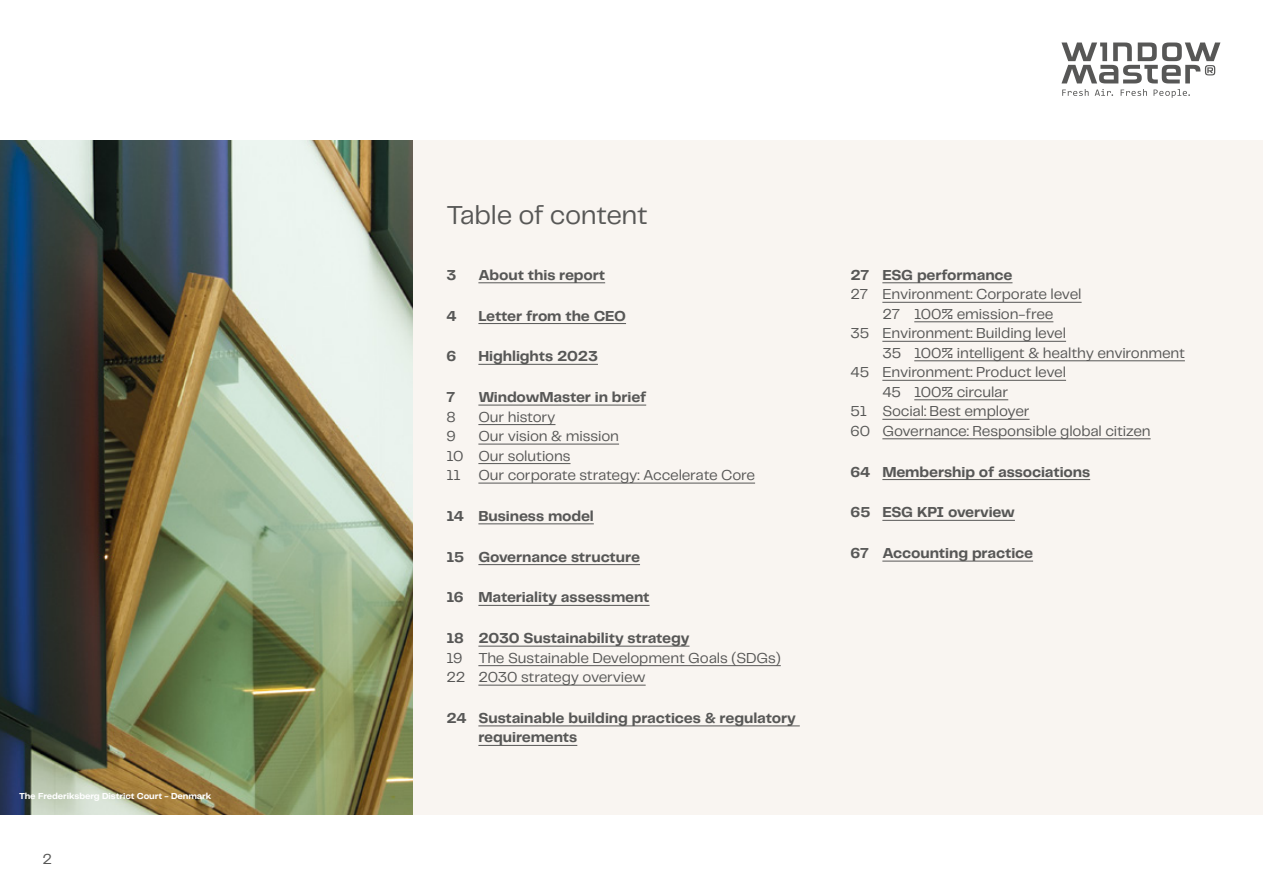
<style>
.page{position:relative;width:1263px;height:893px;background:#fff}
.page>*{position:absolute;margin:0;border:0;box-sizing:border-box;transform-origin:0 0}
.t1{font:27px "Telegraf";letter-spacing:-.01em;color:#575756}
.t2{font:15px/19.5px "Telegraf";letter-spacing:-.01em;color:#575756}
.t3{font:700 15px/19.5px "Telegraf";letter-spacing:-.01em;color:#575756}
.t4{font:700 9px "Telegraf";letter-spacing:-.01em;color:#fff}
</style>
<div class="page">
<svg style="left:1061px;top:43px;width:159px;height:40px"></svg>
<svg style="left:1062px;top:89px;width:26px;height:7px"></svg>
<svg style="left:1095px;top:89px;width:18px;height:7px"></svg>
<svg style="left:1121px;top:89px;width:26px;height:7px"></svg>
<svg style="left:1153px;top:89px;width:37px;height:9px"></svg>
<div style="left:412px;top:140px;width:851px;height:674px;background:#f9f5f1"></div>
<img style="left:0;top:140px;width:412px;height:674px">
<hr style="left:478px;top:282px;width:127px;height:1px;background:#575756">
<hr style="left:478px;top:323px;width:148px;height:1px;background:#575756">
<hr style="left:478px;top:364px;width:120px;height:1px;background:#575756">
<hr style="left:478px;top:405px;width:168px;height:1px;background:#575756">
<hr style="left:478px;top:424px;width:77px;height:1px;background:#575756">
<hr style="left:478px;top:444px;width:141px;height:1px;background:#575756">
<hr style="left:478px;top:463px;width:92px;height:1px;background:#575756">
<hr style="left:478px;top:483px;width:277px;height:1px;background:#575756">
<hr style="left:478px;top:523px;width:116px;height:1px;background:#575756">
<hr style="left:478px;top:564px;width:162px;height:1px;background:#575756">
<hr style="left:478px;top:605px;width:172px;height:1px;background:#575756">
<hr style="left:478px;top:646px;width:211px;height:1px;background:#575756">
<hr style="left:478px;top:665px;width:303px;height:1px;background:#575756">
<hr style="left:478px;top:685px;width:168px;height:1px;background:#575756">
<hr style="left:478px;top:725px;width:322px;height:1px;background:#575756">
<hr style="left:478px;top:745px;width:99px;height:1px;background:#575756">
<hr style="left:882px;top:282px;width:130px;height:1px;background:#575756">
<hr style="left:882px;top:302px;width:199px;height:1px;background:#575756">
<hr style="left:914px;top:321px;width:139px;height:1px;background:#575756">
<hr style="left:882px;top:341px;width:184px;height:1px;background:#575756">
<hr style="left:914px;top:360px;width:271px;height:1px;background:#575756">
<hr style="left:882px;top:380px;width:184px;height:1px;background:#575756">
<hr style="left:914px;top:399px;width:94px;height:1px;background:#575756">
<hr style="left:882px;top:419px;width:147px;height:1px;background:#575756">
<hr style="left:882px;top:438px;width:269px;height:1px;background:#575756">
<hr style="left:882px;top:479px;width:208px;height:1px;background:#575756">
<hr style="left:882px;top:520px;width:133px;height:1px;background:#575756">
<hr style="left:882px;top:561px;width:151px;height:1px;background:#575756">
<p class="t4" style="left:19px;top:790px;width:194px">The Frederiksberg District Court - Denmark</p>
<p class="t2" style="left:43px;top:849px;width:11px">2</p>
<h1 class="t1" style="left:446px;top:197px;width:203px">Table of content</h1>
<p class="t3" style="left:446px;top:265px;width:11px">3</p>
<p class="t3" style="left:478px;top:265px;width:128px">About this report</p>
<p class="t3" style="left:446px;top:306px;width:12px">4</p>
<p class="t3" style="left:478px;top:306px;width:149px">Letter from the CEO</p>
<p class="t3" style="left:446px;top:347px;width:11px">6</p>
<p class="t3" style="left:478px;top:347px;width:121px">Highlights 2023</p>
<p class="t3" style="left:446px;top:387px;width:10px">7</p>
<p class="t3" style="left:478px;top:387px;width:169px">WindowMaster in brief</p>
<p class="t2" style="left:446px;top:406px;width:11px">8</p>
<p class="t2" style="left:478px;top:406px;width:79px">Our history</p>
<p class="t2" style="left:446px;top:426px;width:11px">9</p>
<p class="t2" style="left:446px;top:426px;width:310px;text-indent:32px">Our vision &amp; mission<br>10 Our solutions<br>11 Our corporate strategy: Accelerate Core</p>
<p class="t3" style="left:446px;top:506px;width:149px">14 Business model</p>
<p class="t3" style="left:446px;top:547px;width:195px">15 Governance structure</p>
<p class="t3" style="left:446px;top:588px;width:205px">16 Materiality assessment</p>
<p class="t3" style="left:446px;top:628px;width:244px">18 2030 Sustainability strategy</p>
<p class="t2" style="left:446px;top:647px;width:336px">19 The Sustainable Development Goals (SDGs)<br>22 2030 strategy overview</p>
<p class="t3" style="left:478px;top:708px;width:319px;text-indent:-32px">24 Sustainable building practices &amp; regulatory requirements</p>
<p class="t3" style="left:850px;top:265px;width:164px">27 ESG performance</p>
<p class="t2" style="left:850px;top:284px;width:233px">27 Environment: Corporate level</p>
<p class="t2" style="left:882px;top:304px;width:173px">27 100% emission-free</p>
<p class="t2" style="left:850px;top:323px;width:217px">35 Environment: Building level</p>
<p class="t2" style="left:882px;top:343px;width:304px">35 100% intelligent &amp; healthy environment</p>
<p class="t2" style="left:850px;top:362px;width:217px">45 Environment: Product level</p>
<p class="t2" style="left:882px;top:382px;width:127px">45 100% circular</p>
<p class="t2" style="left:850px;top:401px;width:181px">51 Social: Best employer</p>
<p class="t2" style="left:850px;top:421px;width:302px">60 Governance: Responsible global citizen</p>
<p class="t3" style="left:850px;top:462px;width:241px">64 Membership of associations</p>
<p class="t3" style="left:850px;top:503px;width:166px">65 ESG KPI overview</p>
<p class="t3" style="left:850px;top:543px;width:184px">67 Accounting practice</p>
</div>
